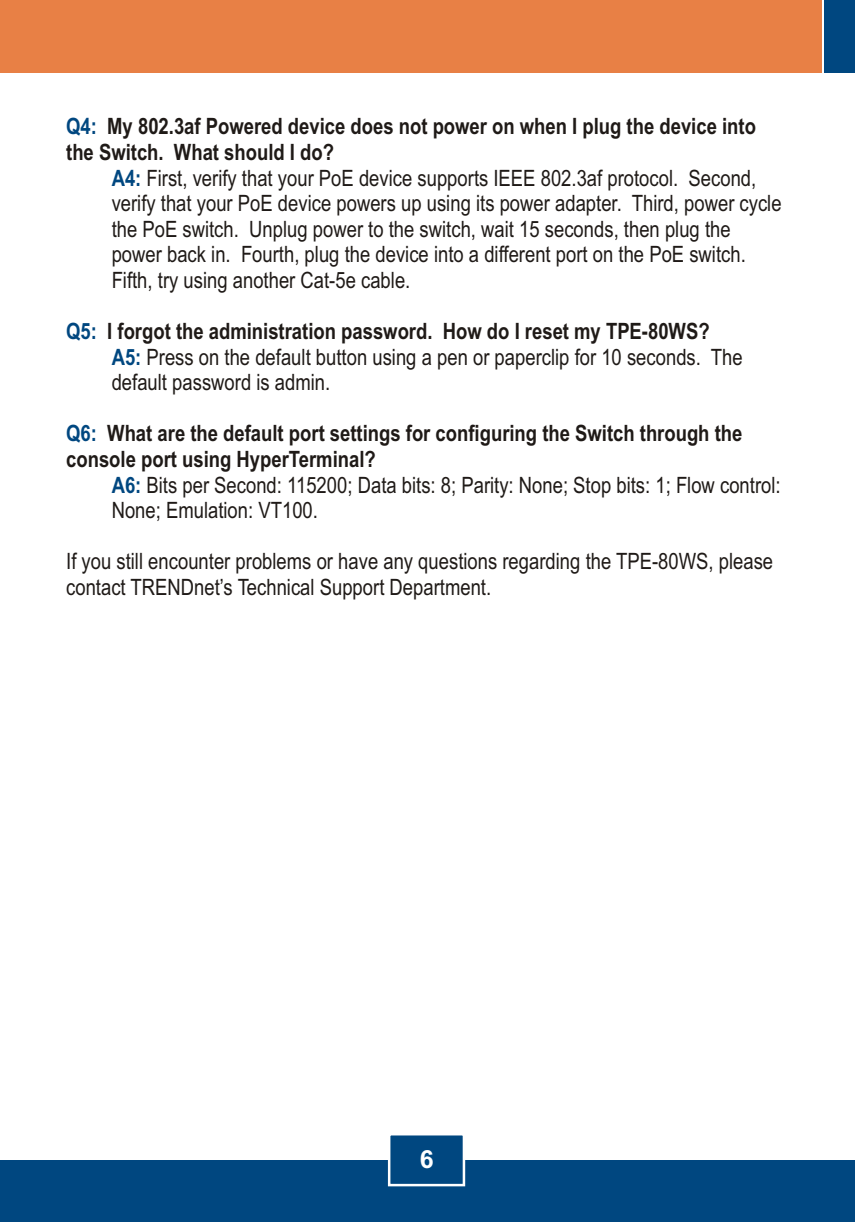
<style>
.page{position:relative;width:855px;height:1222px;background:#fff}
.page>*{position:absolute;margin:0;border:0;box-sizing:border-box;transform-origin:0 0}
.t1{font:700 25px "Arial";color:#fff}
.t2{font:22.5px/25.5px "Arial Narrow";color:#1f1a17}
.t3{font:700 22.5px/25.8px "Arial Narrow";color:#1f1a17}
.t4{font:700 22.5px "Arial Narrow";color:#004780}
.s1{font-weight:700;color:#004780}
</style>
<div class="page">
<div style="left:0;top:1159px;width:854px;height:62px;background:#004780"></div>
<div style="left:0;top:0;width:821px;height:72px;background:#e88045"></div>
<div style="left:823px;top:0;width:31px;height:72px;background:#004780"></div>
<svg style="left:386px;top:1135px;width:80px;height:52px"></svg>
<p class="t3" style="left:66px;top:116px;width:691px;text-indent:41px">My 802.3af Powered device does not power on when I plug the device into the Switch. What should I do?</p>
<p class="t2" style="left:112px;top:193px;width:671px">verify that your PoE device powers up using its power adapter. Third, power cycle the PoE switch. Unplug power to the switch, wait 15 seconds, then plug the power back in. Fourth, plug the device into a different port on the PoE switch.<br>Fifth, try using another Cat-5e cable.</p>
<p class="t4" style="left:66px;top:118px;width:32px">Q4:</p>
<p class="t2" style="left:112px;top:167px;width:646px"><span class="s1">A4:</span> First, verify that your PoE device supports IEEE 802.3af protocol. Second,</p>
<p class="t3" style="left:107px;top:320px;width:603px">I forgot the administration password. How do I reset my TPE-80WS?</p>
<p class="t2" style="left:112px;top:371px;width:220px">default password is admin.</p>
<p class="t3" style="left:66px;top:423px;width:677px;text-indent:41px">What are the default port settings for configuring the Switch through the console port using HyperTerminal?</p>
<p class="t2" style="left:112px;top:499px;width:208px">None; Emulation: VT100.</p>
<p class="t2" style="left:66px;top:550px;width:708px">If you still encounter problems or have any questions regarding the TPE-80WS, please contact TRENDnet’s Technical Support Department.</p>
<p class="t4" style="left:66px;top:323px;width:32px">Q5:</p>
<p class="t2" style="left:112px;top:346px;width:632px"><span class="s1">A5:</span> Press on the default button using a pen or paperclip for 10 seconds. The</p>
<p class="t4" style="left:66px;top:425px;width:32px">Q6:</p>
<p class="t2" style="left:112px;top:474px;width:670px"><span class="s1">A6:</span> Bits per Second: 115200; Data bits: 8; Parity: None; Stop bits: 1; Flow control:</p>
<p class="t1" style="left:420px;top:1150px;width:15px">6</p>
</div>
